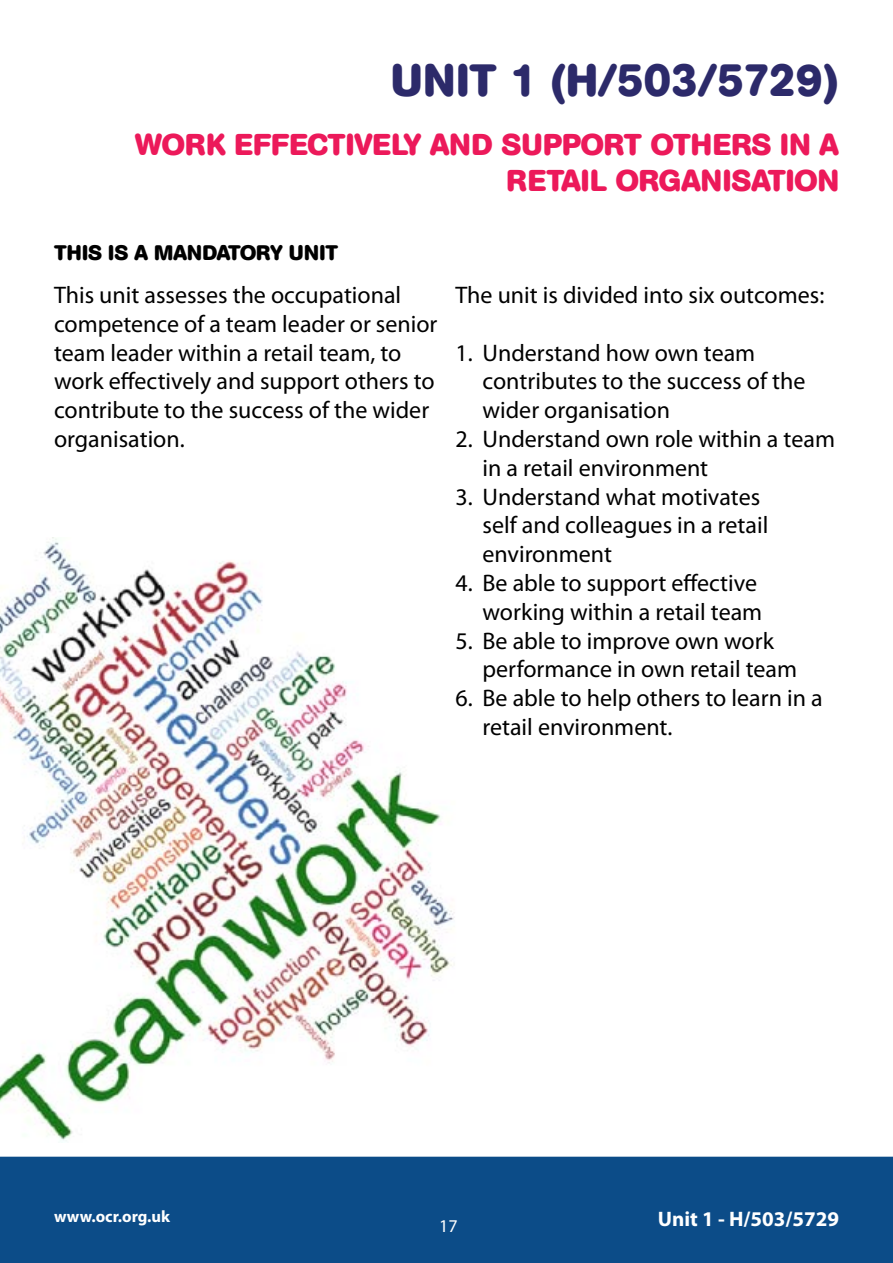
<style>
.page{position:relative;width:893px;height:1263px;background:#fff}
.page>*{position:absolute;margin:0;border:0;box-sizing:border-box;transform-origin:0 0}
.t1{font:700 45px "AG Book Rounded";color:#2c2a6a}
.t2{font:700 30px "AG Book Rounded";color:#ec195a}
.t3{font:24px/28.8px "Myriad Pro";color:#000}
.t4{font:700 21px "AG Book Rounded";color:#000}
.t5{font:700 21px "Myriad Pro";color:#fff}
.t6{font:18px "Myriad Pro";color:#fff}
.t7{font:700 16.5px "Myriad Pro";color:#fff}
</style>
<div class="page">
<div style="left:0;top:1157px;width:893px;height:106px;background:#0c4c88"></div>
<img style="left:0;top:538px;width:455px;height:603px">
<h1 class="t1" style="left:391px;top:54px;width:58px">UNIT</h1>
<h1 class="t1" style="left:510px;top:54px;width:331px">1 (H/503/5729)</h1>
<p class="t2" style="left:135px;top:128px;width:50px">WORK</p>
<p class="t2" style="left:234px;top:128px;width:19px">EFFECTIVEL</p>
<p class="t2" style="left:404px;top:128px;width:48px">Y AND</p>
<p class="t2" style="left:501px;top:128px;width:22px">SUPPORT</p>
<p class="t2" style="left:651px;top:128px;width:21px">OTHERS</p>
<p class="t2" style="left:780px;top:128px;width:60px">IN A</p>
<p class="t2" style="left:507px;top:164px;width:18px">RETAIL</p>
<p class="t2" style="left:616px;top:164px;width:20px">ORGANISATION</p>
<p class="t4" style="left:54px;top:241px;width:13px">THIS</p>
<p class="t4" style="left:108px;top:241px;width:62px">IS AMANDATOR</p>
<p class="t4" style="left:270px;top:241px;width:32px">Y UNIT</p>
<p class="t3" style="left:54px;top:280px;width:385px">This unit assesses the occupational competence of a team leader or senior team leader within a retail team, to work effectively and support others to contribute to the success of the wider organisation.</p>
<p class="t3" style="left:455px;top:280px;width:370px">The unit is divided into six outcomes:</p>
<p class="t3" style="left:482px;top:338px;width:324px;text-indent:-27px">1. Understand how own team contributes to the success of the wider organisation</p>
<p class="t3" style="left:482px;top:424px;width:354px;text-indent:-27px">2. Understand own role within a team in a retail environment</p>
<p class="t3" style="left:482px;top:482px;width:287px;text-indent:-27px">3. Understand what motivates self and colleagues in a retail environment</p>
<p class="t3" style="left:455px;top:568px;width:308px;text-align:right">4. Be able to support effective working within a retail team</p>
<p class="t3" style="left:482px;top:626px;width:316px;text-indent:-27px">5. Be able to improve own work performance in own retail team</p>
<p class="t3" style="left:482px;top:683px;width:342px;text-indent:-27px">6. Be able to help others to learn in a retail environment.</p>
<p class="t7" style="left:54px;top:1206px;width:118px">www.ocr.org.uk</p>
<p class="t5" style="left:658px;top:1205px;width:183px">Unit 1 - H/503/5729</p>
<p class="t6" style="left:439px;top:1215px;width:20px">17</p>
</div>
